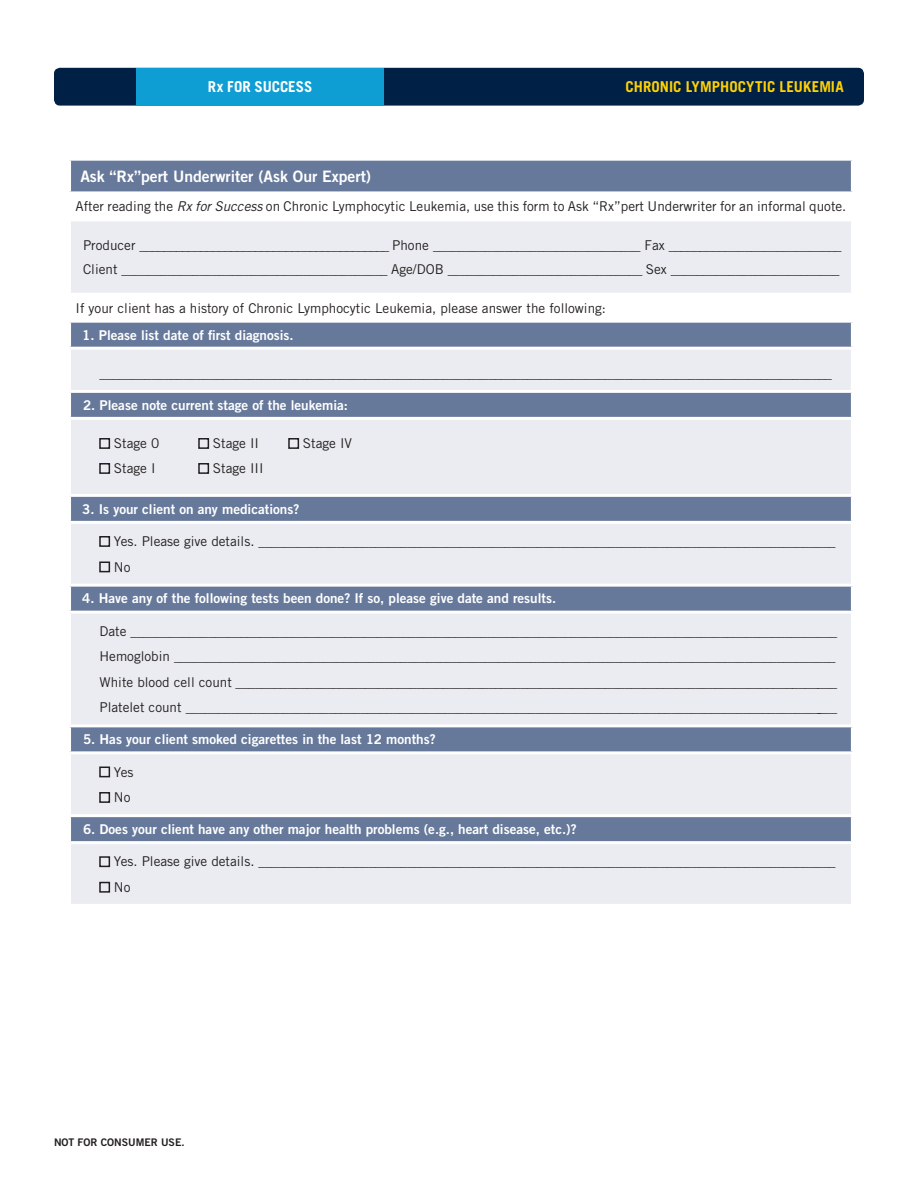
<style>
.page{position:relative;width:918px;height:1188px;background:#fff}
.page>*{position:absolute;margin:0;border:0;box-sizing:border-box;transform-origin:0 0}
.t1{font:15.75px "Trade Gothic LT Std Bd 2";color:#fff}
.t2{font:700 15px "Trade Gothic LT Std";letter-spacing:.005em;color:#fed105}
.t3{font:700 15px "Trade Gothic LT Std";color:#fff}
.t4{font:13.5px/25.5px "Trade Gothic LT Std";color:#231f20}
.t5{font:13.5px "Trade Gothic LT Std Bd 2";color:#fff}
.t6{font:10.5px "Trade Gothic LT Std Bd 2";color:#231f20}
.s1{font-style:italic}
</style>
<div class="page">
<div style="left:54px;top:68px;width:810px;height:38px;background:#002045;border-radius:6px"></div>
<div style="left:136px;top:68px;width:248px;height:38px;background:#0e9ed3"></div>
<div style="left:71px;top:161px;width:780px;height:30px;background:#67799b"></div>
<svg style="left:71px;top:221px;width:780px;height:683px;background:#ced3de"></svg>
<hr style="left:68px;top:293px;width:786px;height:3px;background:#fff">
<hr style="left:68px;top:320px;width:786px;height:3px;background:#fff">
<hr style="left:68px;top:347px;width:786px;height:3px;background:#fff">
<hr style="left:68px;top:390px;width:786px;height:3px;background:#fff">
<hr style="left:68px;top:417px;width:786px;height:3px;background:#fff">
<hr style="left:68px;top:494px;width:786px;height:3px;background:#fff">
<hr style="left:68px;top:521px;width:786px;height:3px;background:#fff">
<hr style="left:68px;top:584px;width:786px;height:3px;background:#fff">
<hr style="left:68px;top:611px;width:786px;height:3px;background:#fff">
<hr style="left:68px;top:724px;width:786px;height:3px;background:#fff">
<hr style="left:68px;top:751px;width:786px;height:3px;background:#fff">
<hr style="left:68px;top:814px;width:786px;height:3px;background:#fff">
<hr style="left:68px;top:841px;width:786px;height:3px;background:#fff">
<div style="left:99px;top:438px;width:11px;height:11px;border:2px solid #231f20"></div>
<div style="left:198px;top:438px;width:11px;height:11px;border:2px solid #231f20"></div>
<div style="left:288px;top:438px;width:11px;height:11px;border:2px solid #231f20"></div>
<div style="left:99px;top:463px;width:11px;height:11px;border:2px solid #231f20"></div>
<div style="left:198px;top:463px;width:11px;height:11px;border:2px solid #231f20"></div>
<div style="left:99px;top:536px;width:11px;height:11px;border:2px solid #231f20"></div>
<div style="left:99px;top:562px;width:11px;height:10px;border:2px solid #231f20"></div>
<div style="left:99px;top:767px;width:11px;height:10px;border:2px solid #231f20"></div>
<div style="left:99px;top:792px;width:11px;height:11px;border:2px solid #231f20"></div>
<div style="left:99px;top:856px;width:11px;height:11px;border:2px solid #231f20"></div>
<div style="left:99px;top:882px;width:11px;height:11px;border:2px solid #231f20"></div>
<p class="t3" style="left:208px;top:78px;width:106px">Rx FOR SUCCESS</p>
<p class="t2" style="left:626px;top:78px;width:220px">CHRONIC LYMPHOCYTIC LEUKEMIA</p>
<p class="t1" style="left:80px;top:166px;width:292px">Ask “Rx”pert Underwriter (Ask Our Expert)</p>
<p class="t4" style="left:76px;top:194px;width:772px">After reading the <span class="s1">Rx for Success</span> on Chronic Lymphocytic Leukemia, use this form to Ask “Rx”pert Underwriter for an informal quote.</p>
<p class="t4" style="left:83px;top:232px;width:760px">Producer _________________________________________ Phone ________________________________ Fax ___________________________</p>
<p class="t4" style="left:83px;top:256px;width:758px">Client _________________________________________ Age/DOB ______________________________ Sex __________________________</p>
<p class="t4" style="left:76px;top:295px;width:532px">If your client has a history of Chronic Lymphocytic Leukemia, please answer the following:</p>
<p class="t5" style="left:82px;top:326px;width:213px">1. Please list date of first diagnosis.</p>
<p class="t4" style="left:100px;top:360px;width:734px">_________________________________________________________________________________________________________________</p>
<p class="t5" style="left:83px;top:397px;width:267px">2. Please note current stage of the leukemia:</p>
<p class="t4" style="left:114px;top:430px;width:47px">Stage 0</p>
<p class="t4" style="left:213px;top:430px;width:48px">Stage II</p>
<p class="t4" style="left:303px;top:430px;width:51px">Stage IV</p>
<p class="t4" style="left:114px;top:455px;width:43px">Stage I</p>
<p class="t4" style="left:213px;top:455px;width:52px">Stage III</p>
<p class="t5" style="left:82px;top:501px;width:219px">3. Is your client on any medications?</p>
<p class="t4" style="left:114px;top:528px;width:723px">Yes. Please give details. _________________________________________________________________________________________</p>
<p class="t4" style="left:114px;top:554px;width:18px">No</p>
<p class="t5" style="left:82px;top:590px;width:475px">4. Have any of the following tests been done? If so, please give date and results.</p>
<p class="t4" style="left:100px;top:618px;width:739px">Date _____________________________________________________________________________________________________________</p>
<p class="t4" style="left:100px;top:644px;width:738px">Hemoglobin ______________________________________________________________________________________________________</p>
<p class="t4" style="left:100px;top:669px;width:739px">White blood cell count _____________________________________________________________________________________________</p>
<p class="t4" style="left:100px;top:695px;width:739px">Platelet count _____________________________________________________________________________________________________</p>
<p class="t5" style="left:83px;top:731px;width:354px">5. Has your client smoked cigarettes in the last 12 months?</p>
<p class="t4" style="left:114px;top:759px;width:21px">Yes</p>
<p class="t4" style="left:114px;top:784px;width:18px">No</p>
<p class="t5" style="left:83px;top:821px;width:495px">6. Does your client have any other major health problems (e.g., heart disease, etc.)?</p>
<p class="t4" style="left:114px;top:849px;width:723px">Yes. Please give details. _________________________________________________________________________________________<br>No</p>
<p class="t6" style="left:54px;top:1136px;width:132px">NOT FOR CONSUMER USE.</p>
</div>
